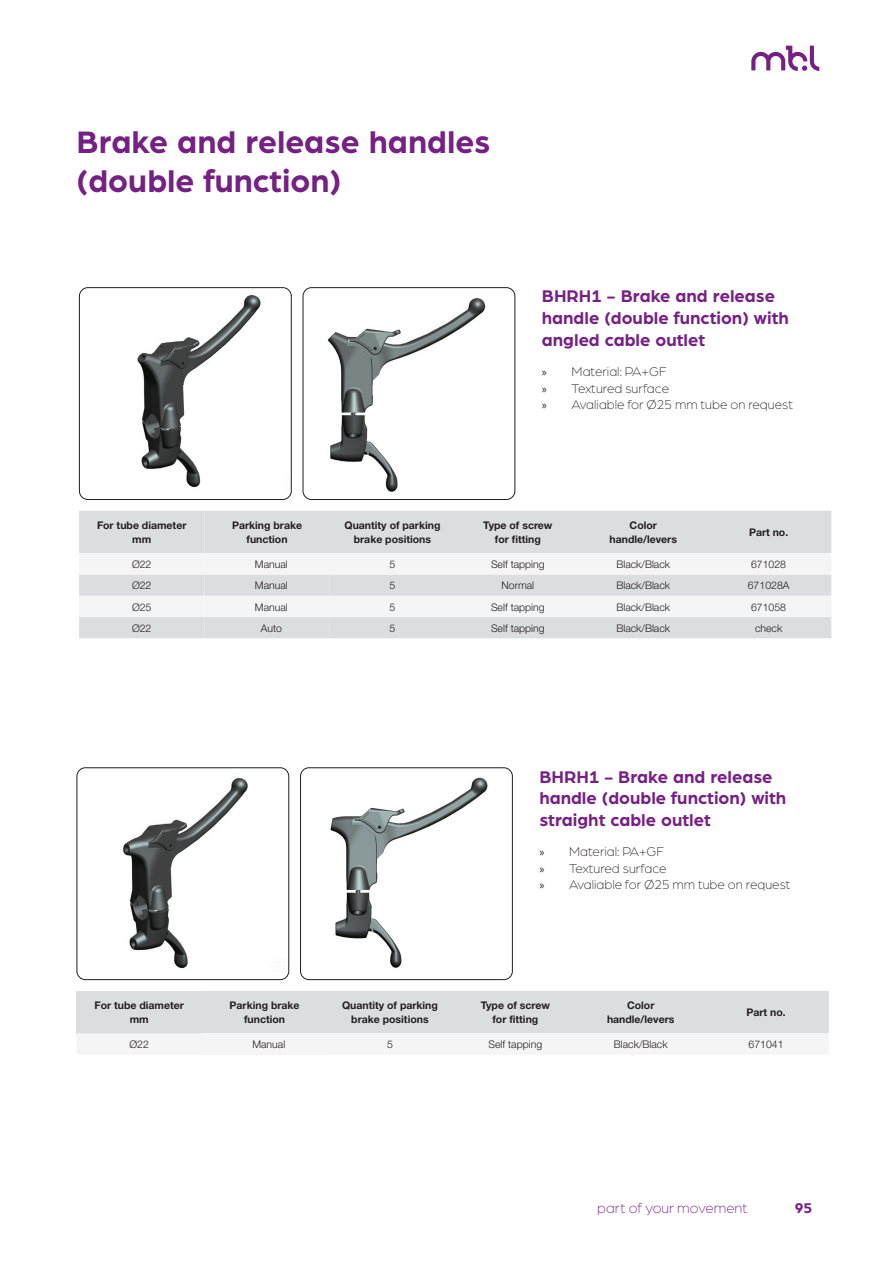
<style>
.page{position:relative;width:893px;height:1263px;background:#fff}
.page>*{position:absolute;margin:0;border:0;box-sizing:border-box;transform-origin:0 0}
.Overskrift_i_lille_bar{font:700 33px/39.6px "Arboria";color:#752183}
.Overskrift_-_produkter_helvetica_medium_{font:700 18px/21.6px "Arboria";color:#752183}
.t1{font:300 15px "Arboria";color:#752183}
.t2{font:700 15px "Arboria";color:#752183}
.t3{font:300 13.5px "Arboria";color:#231f20}
.Tabel_overskrifter_Roman_55_bold_str__7{font:700 10.5px "Helvetica Neue";color:#231f20}
.Tabel__indmad_helvetica_light_45_str__7{font:300 10.5px "Helvetica Neue";color:#231f20}
.Tabel__indmad_venstrestillet{font:300 10.5px "Helvetica Neue";color:#231f20}
.s1{font-family:"Myriad Pro";font-weight:400;font-size:12px}
</style>
<div class="page">
<svg style="left:751px;top:46px;width:68px;height:25px"></svg>
<img style="left:79px;top:290px;width:212px;height:198px">
<div style="left:79px;top:287px;width:212px;height:213px;border:1px solid #231f20;border-radius:9px"></div>
<img style="left:303px;top:288px;width:212px;height:211px">
<div style="left:303px;top:287px;width:212px;height:213px;border:1px solid #231f20;border-radius:9px"></div>
<div style="left:330px;top:511px;width:501px;height:127px;background:#dcdddf"></div>
<svg style="left:330px;top:553px;width:501px;height:64px;fill:#f5f5f6"></svg>
<svg style="left:79px;top:511px;width:251px;height:127px"></svg>
<img style="left:123px;top:778px;width:125px;height:191px">
<div style="left:77px;top:767px;width:212px;height:213px;border:1px solid #231f20;border-radius:9px"></div>
<img style="left:300px;top:769px;width:212px;height:211px">
<div style="left:300px;top:767px;width:213px;height:213px;border:1px solid #231f20;border-radius:9px"></div>
<div style="left:77px;top:991px;width:752px;height:43px;background:#dcdddf"></div>
<div style="left:202px;top:1033px;width:125px;height:22px;background:#f5f5f6"></div>
<p class="Overskrift_i_lille_bar" style="left:77px;top:120px;width:415px">Brake and release handles (double function)</p>
<p class="Overskrift_-_produkter_helvetica_medium_" style="left:542px;top:285px;width:235px">BHRH1 - Brake and release</p>
<p class="Overskrift_-_produkter_helvetica_medium_" style="left:542px;top:306px;width:248px">handle (double function) with</p>
<p class="Overskrift_-_produkter_helvetica_medium_" style="left:542px;top:328px;width:165px">angled cable outlet</p>
<p class="t3" style="left:542px;top:363px;width:126px"><span class="s1">»</span> Material: PA+GF</p>
<p class="t3" style="left:542px;top:380px;width:129px"><span class="s1">»</span> Textured surface</p>
<p class="t3" style="left:542px;top:396px;width:253px"><span class="s1">»</span> Avaliable for Ø25 mm tube on request</p>
<p class="Tabel_overskrifter_Roman_55_bold_str__7" style="left:97px;top:519px;width:91px">For tube diameter</p>
<p class="Tabel_overskrifter_Roman_55_bold_str__7" style="left:132px;top:533px;width:21px">mm</p>
<p class="Tabel_overskrifter_Roman_55_bold_str__7" style="left:232px;top:519px;width:71px">Parking brake</p>
<p class="Tabel_overskrifter_Roman_55_bold_str__7" style="left:247px;top:533px;width:43px">function</p>
<p class="Tabel_overskrifter_Roman_55_bold_str__7" style="left:345px;top:519px;width:97px">Quantity of parking</p>
<p class="Tabel_overskrifter_Roman_55_bold_str__7" style="left:354px;top:533px;width:79px">brake positions</p>
<p class="Tabel_overskrifter_Roman_55_bold_str__7" style="left:483px;top:519px;width:71px">Type of screw</p>
<p class="Tabel_overskrifter_Roman_55_bold_str__7" style="left:495px;top:533px;width:47px">for fitting</p>
<p class="Tabel_overskrifter_Roman_55_bold_str__7" style="left:630px;top:519px;width:29px">Color</p>
<p class="Tabel_overskrifter_Roman_55_bold_str__7" style="left:609px;top:533px;width:69px">handle/levers</p>
<p class="Tabel_overskrifter_Roman_55_bold_str__7" style="left:749px;top:526px;width:41px">Part no.</p>
<p class="Tabel__indmad_helvetica_light_45_str__7" style="left:132px;top:558px;width:21px">Ø22</p>
<p class="Tabel__indmad_venstrestillet" style="left:255px;top:558px;width:34px">Manual</p>
<p class="Tabel__indmad_helvetica_light_45_str__7" style="left:390px;top:558px;width:7px">5</p>
<p class="Tabel__indmad_helvetica_light_45_str__7" style="left:491px;top:558px;width:55px">Self tapping</p>
<p class="Tabel__indmad_helvetica_light_45_str__7" style="left:616px;top:558px;width:55px">Black/Black</p>
<p class="Tabel__indmad_helvetica_light_45_str__7" style="left:751px;top:558px;width:37px">671028</p>
<p class="Tabel__indmad_helvetica_light_45_str__7" style="left:132px;top:579px;width:21px">Ø22</p>
<p class="Tabel__indmad_venstrestillet" style="left:255px;top:579px;width:34px">Manual</p>
<p class="Tabel__indmad_helvetica_light_45_str__7" style="left:390px;top:579px;width:7px">5</p>
<p class="Tabel__indmad_helvetica_light_45_str__7" style="left:501px;top:579px;width:34px">Normal</p>
<p class="Tabel__indmad_helvetica_light_45_str__7" style="left:616px;top:579px;width:55px">Black/Black</p>
<p class="Tabel__indmad_helvetica_light_45_str__7" style="left:748px;top:579px;width:43px">671028A</p>
<p class="Tabel__indmad_helvetica_light_45_str__7" style="left:132px;top:600px;width:21px">Ø25</p>
<p class="Tabel__indmad_venstrestillet" style="left:255px;top:600px;width:34px">Manual</p>
<p class="Tabel__indmad_helvetica_light_45_str__7" style="left:390px;top:600px;width:7px">5</p>
<p class="Tabel__indmad_helvetica_light_45_str__7" style="left:491px;top:600px;width:55px">Self tapping</p>
<p class="Tabel__indmad_helvetica_light_45_str__7" style="left:616px;top:600px;width:55px">Black/Black</p>
<p class="Tabel__indmad_helvetica_light_45_str__7" style="left:751px;top:600px;width:37px">671058</p>
<p class="Tabel__indmad_helvetica_light_45_str__7" style="left:132px;top:622px;width:21px">Ø22</p>
<p class="Tabel__indmad_venstrestillet" style="left:261px;top:622px;width:23px">Auto</p>
<p class="Tabel__indmad_helvetica_light_45_str__7" style="left:390px;top:622px;width:7px">5</p>
<p class="Tabel__indmad_helvetica_light_45_str__7" style="left:491px;top:622px;width:55px">Self tapping</p>
<p class="Tabel__indmad_helvetica_light_45_str__7" style="left:616px;top:622px;width:55px">Black/Black</p>
<p class="Tabel__indmad_helvetica_light_45_str__7" style="left:755px;top:622px;width:29px">check</p>
<p class="Overskrift_-_produkter_helvetica_medium_" style="left:539px;top:765px;width:235px">BHRH1 - Brake and release</p>
<p class="Overskrift_-_produkter_helvetica_medium_" style="left:539px;top:786px;width:248px">handle (double function) with straight cable outlet</p>
<p class="Tabel_overskrifter_Roman_55_bold_str__7" style="left:95px;top:999px;width:91px">For tube diameter</p>
<p class="Tabel_overskrifter_Roman_55_bold_str__7" style="left:130px;top:1013px;width:21px">mm</p>
<p class="t3" style="left:539px;top:843px;width:126px"><span class="s1">»</span> Material: PA+GF</p>
<p class="t3" style="left:539px;top:860px;width:129px"><span class="s1">»</span> Textured surface</p>
<p class="t3" style="left:539px;top:876px;width:253px"><span class="s1">»</span> Avaliable for Ø25 mm tube on request</p>
<p class="Tabel_overskrifter_Roman_55_bold_str__7" style="left:230px;top:999px;width:71px">Parking brake</p>
<p class="Tabel_overskrifter_Roman_55_bold_str__7" style="left:244px;top:1013px;width:43px">function</p>
<p class="Tabel_overskrifter_Roman_55_bold_str__7" style="left:342px;top:999px;width:97px">Quantity of parking</p>
<p class="Tabel_overskrifter_Roman_55_bold_str__7" style="left:351px;top:1013px;width:79px">brake positions</p>
<p class="Tabel_overskrifter_Roman_55_bold_str__7" style="left:481px;top:999px;width:71px">Type of screw</p>
<p class="Tabel_overskrifter_Roman_55_bold_str__7" style="left:492px;top:1013px;width:47px">for fitting</p>
<p class="Tabel_overskrifter_Roman_55_bold_str__7" style="left:627px;top:999px;width:29px">Color</p>
<p class="Tabel_overskrifter_Roman_55_bold_str__7" style="left:607px;top:1013px;width:69px">handle/levers</p>
<p class="Tabel_overskrifter_Roman_55_bold_str__7" style="left:746px;top:1006px;width:41px">Part no.</p>
<p class="Tabel__indmad_helvetica_light_45_str__7" style="left:129px;top:1038px;width:21px">Ø22</p>
<p class="Tabel__indmad_venstrestillet" style="left:252px;top:1038px;width:34px">Manual</p>
<p class="Tabel__indmad_helvetica_light_45_str__7" style="left:387px;top:1038px;width:7px">5</p>
<p class="Tabel__indmad_helvetica_light_45_str__7" style="left:488px;top:1038px;width:55px">Self tapping</p>
<p class="Tabel__indmad_helvetica_light_45_str__7" style="left:614px;top:1038px;width:55px">Black/Black</p>
<p class="Tabel__indmad_helvetica_light_45_str__7" style="left:749px;top:1038px;width:37px">671041</p>
<h3 class="t1" style="left:597px;top:1198px;width:152px">part of your movement</h3>
<h3 class="t2" style="left:795px;top:1197px;width:19px">95</h3>
</div>
